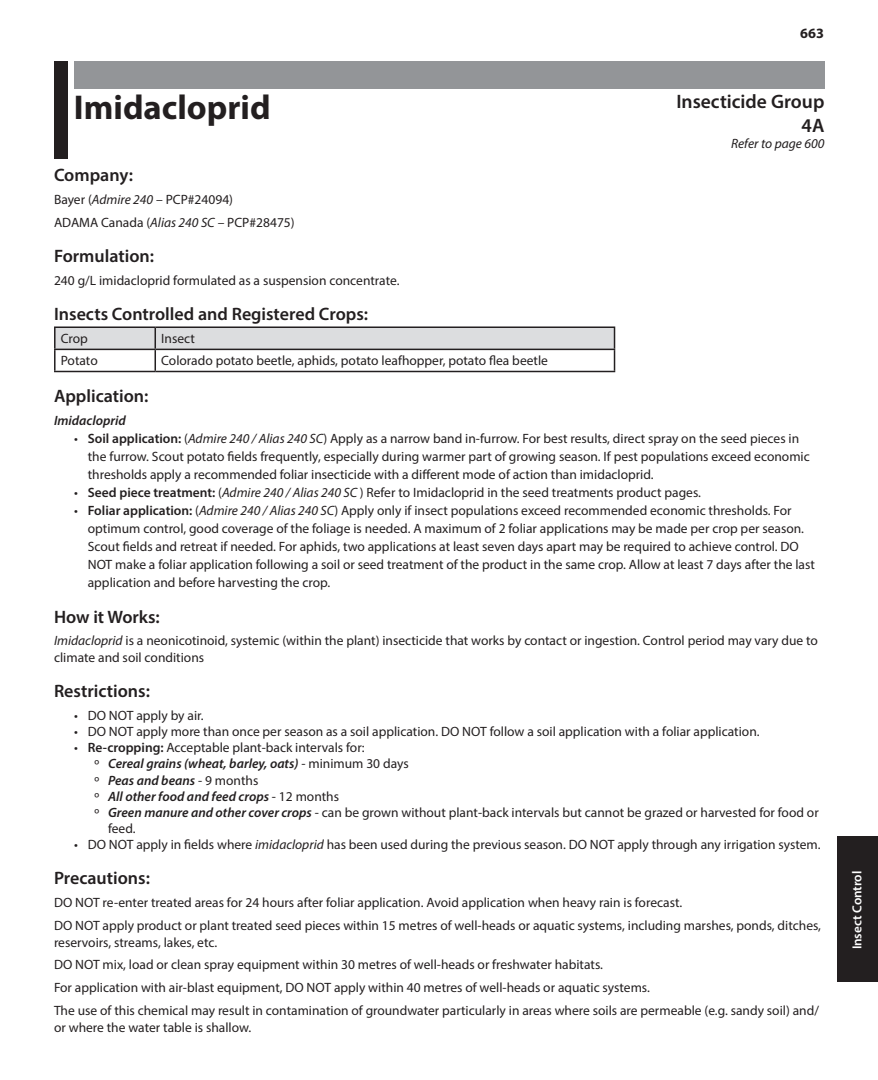
<style>
.page{position:relative;width:878px;height:1080px;background:#fff}
.page>*{position:absolute;margin:0;border:0;box-sizing:border-box;transform-origin:0 0}
.t1{font:700 34.5px "Myriad Pro";color:#231f20}
.t2{font:600 19.5px/23.4px "Myriad Pro";color:#231f20;text-align:right}
.t3{font:600 18px "Myriad Pro";color:#231f20}
.t4{font:700 14.25px "Myriad Pro";color:#231f20}
.t5{font:13.5px/18px "Myriad Pro";color:#231f20}
.t6{font:italic 600 13.5px "Myriad Pro";color:#231f20}
.t7{font:italic 13.5px "Myriad Pro";color:#231f20}
.t8{font:600 13.2px "Myriad Pro";letter-spacing:-.005em;color:#fff}
.s1{font-style:italic}
.s2{font-weight:600}
.s3{font-weight:400;font-style:normal}
.s4{font-weight:600;font-style:italic}
</style>
<div class="page">
<div style="left:837px;top:837px;width:41px;height:145px;background:#231f20"></div>
<div style="left:54px;top:61px;width:14px;height:98px;background:#231f20"></div>
<div style="left:74px;top:61px;width:750px;height:28px;background:#939598"></div>
<div style="left:56px;top:328px;width:557px;height:21px;background:#dcdddf"></div>
<hr style="left:54px;top:326px;width:101px;height:2px;background:#231f20">
<hr style="left:54px;top:328px;width:2px;height:21px;background:#231f20">
<hr style="left:155px;top:326px;width:460px;height:2px;background:#231f20">
<hr style="left:154px;top:328px;width:2px;height:21px;background:#231f20">
<hr style="left:613px;top:328px;width:2px;height:21px;background:#231f20">
<hr style="left:54px;top:349px;width:101px;height:1px;background:#231f20">
<hr style="left:54px;top:350px;width:2px;height:21px;background:#231f20">
<hr style="left:155px;top:349px;width:460px;height:1px;background:#231f20">
<hr style="left:154px;top:350px;width:2px;height:21px;background:#231f20">
<hr style="left:613px;top:350px;width:2px;height:21px;background:#231f20">
<hr style="left:54px;top:371px;width:101px;height:1px;background:#231f20">
<hr style="left:155px;top:371px;width:460px;height:1px;background:#231f20">
<p class="t4" style="left:800px;top:24px;width:25px">663</p>
<h1 class="t1" style="left:74px;top:85px;width:198px">Imidacloprid</h1>
<h2 class="t2" style="left:676px;top:89px;width:149px">Insecticide Group<br>4A</h2>
<p class="t7" style="left:731px;top:135px;width:95px">Refer to page 600</p>
<h3 class="t3" style="left:54px;top:164px;width:80px">Company:</h3>
<p class="t5" style="left:54px;top:188px;width:242px;line-height:23px">Bayer (<span class="s1">Admire 240</span> – PCP#24094)<br>ADAMA Canada (<span class="s1">Alias 240 SC</span> – PCP#28475)</p>
<h3 class="t3" style="left:54px;top:245px;width:102px">Formulation:</h3>
<p class="t5" style="left:54px;top:271px;width:347px">240 g/L imidacloprid formulated as a suspension concentrate.</p>
<h3 class="t3" style="left:54px;top:302px;width:315px">Insects Controlled and Registered Crops:</h3>
<p class="t5" style="left:61px;top:330px;width:29px">Crop</p>
<p class="t5" style="left:161px;top:330px;width:35px">Insect</p>
<p class="t5" style="left:61px;top:352px;width:38px">Potato</p>
<p class="t5" style="left:161px;top:352px;width:388px">Colorado potato beetle, aphids, potato leafhopper, potato flea beetle</p>
<h3 class="t3" style="left:54px;top:385px;width:96px">Application:</h3>
<p class="t6" style="left:54px;top:412px;width:73px">Imidacloprid</p>
<p class="t5" style="left:88px;top:430px;width:723px;text-indent:-14px">• <span class="s2">Soil application:</span> (<span class="s1">Admire 240 / Alias 240 SC</span>) Apply as a narrow band in-furrow. For best results, direct spray on the seed pieces in the furrow. Scout potato fields frequently, especially during warmer part of growing season. If pest populations exceed economic thresholds apply a recommended foliar insecticide with a different mode of action than imidacloprid.</p>
<p class="t5" style="left:74px;top:484px;width:628px">• <span class="s2">Seed piece treatment:</span> (<span class="s1">Admire 240 / Alias 240 SC</span> ) Refer to Imidacloprid in the seed treatments product pages.</p>
<p class="t5" style="left:88px;top:502px;width:728px;text-indent:-14px">• <span class="s2">Foliar application:</span> (<span class="s1">Admire 240 / Alias 240 SC</span>) Apply only if insect populations exceed recommended economic thresholds. For optimum control, good coverage of the foliage is needed. A maximum of 2 foliar applications may be made per crop per season.<br>Scout fields and retreat if needed. For aphids, two applications at least seven days apart may be required to achieve control. DO NOT make a foliar application following a soil or seed treatment of the product in the same crop. Allow at least 7 days after the last application and before harvesting the crop.</p>
<h3 class="t3" style="left:54px;top:605px;width:107px">How it Works:</h3>
<p class="t5" style="left:54px;top:633px;width:765px;line-height:16.2px"><span class="s1">Imidacloprid</span> is a neonicotinoid, systemic (within the plant) insecticide that works by contact or ingestion. Control period may vary due to climate and soil conditions</p>
<h3 class="t3" style="left:54px;top:679px;width:97px">Restrictions:</h3>
<p class="t5" style="left:74px;top:706px;width:131px">• DO NOT apply by air.</p>
<p class="t5" style="left:74px;top:722px;width:686px">• DO NOT apply more than once per season as a soil application. DO NOT follow a soil application with a foliar application.</p>
<p class="t5" style="left:74px;top:738px;width:292px">• <span class="s2">Re-cropping:</span> Acceptable plant-back intervals for:</p>
<p class="t6" style="left:94px;top:755px;width:316px"><span class="s3">º</span> Cereal grains (wheat, barley, oats) <span class="s3">- minimum 30 days</span></p>
<p class="t6" style="left:94px;top:771px;width:165px"><span class="s3">º</span> Peas and beans <span class="s3">- 9 months</span></p>
<p class="t6" style="left:94px;top:788px;width:246px"><span class="s3">º</span> All other food and feed crops <span class="s3">- 12 months</span></p>
<p class="t5" style="left:94px;top:803px;width:725px">º <span class="s4">Green manure and other cover crops</span> - can be grown without plant-back intervals but cannot be grazed or harvested for food or</p>
<p class="t5" style="left:108px;top:819px;width:29px">feed.</p>
<p class="t5" style="left:74px;top:836px;width:747px">• DO NOT apply in fields where <span class="s1">imidacloprid</span> has been used during the previous season. DO NOT apply through any irrigation system.</p>
<h3 class="t3" style="left:54px;top:867px;width:97px">Precautions:</h3>
<p class="t5" style="left:54px;top:891px;width:768px;line-height:23px">DO NOT re-enter treated areas for 24 hours after foliar application. Avoid application when heavy rain is forecast.<br>DO NOT apply product or plant treated seed pieces within 15 metres of well-heads or aquatic systems, including marshes, ponds, ditches,</p>
<p class="t5" style="left:54px;top:930px;width:766px;line-height:23px">reservoirs, streams, lakes, etc.<br>DO NOT mix, load or clean spray equipment within 30 metres of well-heads or freshwater habitats.<br>For application with air-blast equipment, DO NOT apply within 40 metres of well-heads or aquatic systems.<br>The use of this chemical may result in contamination of groundwater particularly in areas where soils are permeable (e.g. sandy soil) and/</p>
<p class="t5" style="left:54px;top:1018px;width:199px">or where the water table is shallow.</p>
<p class="t8" style="left:848px;top:949px;width:80px;rotate:-90deg">Insect Control</p>
</div>
